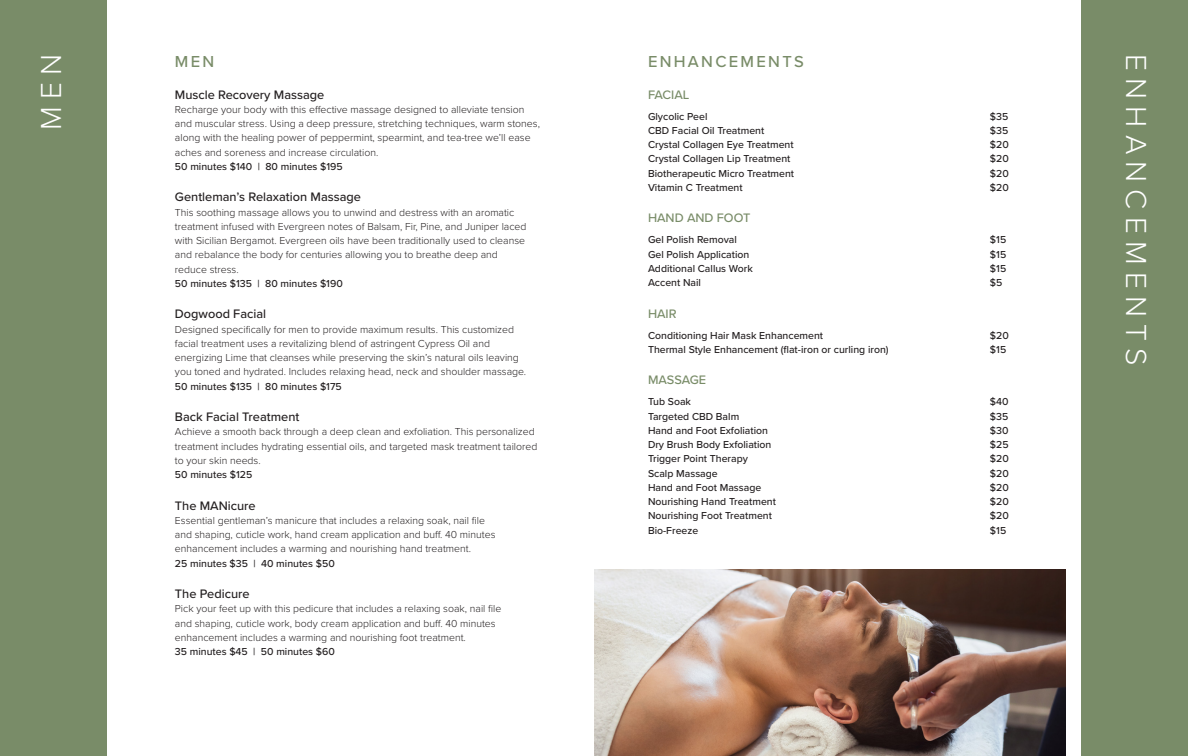
<style>
.page{position:relative;width:1188px;height:756px;background:#fff}
.page>*{position:absolute;margin:0;border:0;box-sizing:border-box;transform-origin:0 0}
.t1{font:300 30px "Proxima Nova";letter-spacing:.24em;color:#fff}
.t2{font:500 16.5px "Proxima Nova";letter-spacing:.14em;color:#798c68}
.t3{font:500 12.75px "Proxima Nova";color:#231f20}
.t4{font:500 12.75px "Proxima Nova";color:#798c68}
.t5{font:300 10.5px/14.2px "Proxima Nova";color:#231f20}
.t6{font:500 10.5px "Proxima Nova";color:#231f20}
</style>
<div class="page">
<div style="left:0;top:0;width:107px;height:756px;background:#798c68"></div>
<div style="left:1081px;top:0;width:107px;height:756px;background:#798c68"></div>
<img style="left:595px;top:569px;width:471px;height:187px">
<h1 class="t1" style="left:29px;top:130px;width:77px;rotate:-90deg">MEN</h1>
<h2 class="t2" style="left:648px;top:49px;width:157px">ENHANCEMENTS</h2>
<h2 class="t2" style="left:175px;top:49px;width:41px">MEN</h2>
<p class="t3" style="left:175px;top:85px;width:151px">Muscle Recovery Massage</p>
<p class="t5" style="left:175px;top:102px;width:367px">Recharge your body with this effective massage designed to alleviate tension and muscular stress. Using a deep pressure, stretching techniques, warm stones, along with the healing power of peppermint, spearmint, and tea-tree we’ll ease aches and soreness and increase circulation.</p>
<p class="t6" style="left:175px;top:158px;width:169px">50 minutes $140 | 80 minutes $195</p>
<p class="t3" style="left:175px;top:188px;width:188px">Gentleman’s Relaxation Massage</p>
<p class="t5" style="left:175px;top:204px;width:353px">This soothing massage allows you to unwind and destress with an aromatic treatment infused with Evergreen notes of Balsam, Fir, Pine, and Juniper laced with Sicilian Bergamot. Evergreen oils have been traditionally used to cleanse and rebalance the body for centuries allowing you to breathe deep and reduce stress.</p>
<p class="t6" style="left:175px;top:275px;width:169px">50 minutes $135 | 80 minutes $190</p>
<p class="t3" style="left:175px;top:305px;width:93px">Dogwood Facial</p>
<p class="t5" style="left:175px;top:321px;width:353px">Designed specifically for men to provide maximum results. This customized facial treatment uses a revitalizing blend of astringent Cypress Oil and energizing Lime that cleanses while preserving the skin’s natural oils leaving you toned and hydrated. Includes relaxing head, neck and shoulder massage.</p>
<p class="t6" style="left:175px;top:378px;width:168px">50 minutes $135 | 80 minutes $175</p>
<p class="t3" style="left:175px;top:407px;width:126px">Back Facial Treatment</p>
<p class="t5" style="left:175px;top:424px;width:364px">Achieve a smooth back through a deep clean and exfoliation. This personalized treatment includes hydrating essential oils, and targeted mask treatment tailored to your skin needs.</p>
<p class="t6" style="left:175px;top:467px;width:79px">50 minutes $125</p>
<p class="t3" style="left:175px;top:496px;width:82px">The MANicure</p>
<p class="t5" style="left:175px;top:513px;width:322px">Essential gentleman’s manicure that includes a relaxing soak, nail file and shaping, cuticle work, hand cream application and buff. 40 minutes enhancement includes a warming and nourishing hand treatment.</p>
<p class="t6" style="left:175px;top:555px;width:161px">25 minutes $35 | 40 minutes $50</p>
<p class="t3" style="left:175px;top:584px;width:76px">The Pedicure</p>
<p class="t5" style="left:175px;top:601px;width:328px">Pick your feet up with this pedicure that includes a relaxing soak, nail file and shaping, cuticle work, body cream application and buff. 40 minutes enhancement includes a warming and nourishing foot treatment.</p>
<p class="t6" style="left:175px;top:644px;width:161px">35 minutes $45 | 50 minutes $60</p>
<p class="t4" style="left:648px;top:85px;width:43px">FACIAL</p>
<p class="t6" style="left:648px;top:108px;width:61px">Glycolic Peel</p>
<p class="t6" style="left:990px;top:108px;width:20px">$35</p>
<p class="t6" style="left:648px;top:122px;width:118px">CBD Facial Oil Treatment</p>
<p class="t6" style="left:990px;top:122px;width:20px">$35</p>
<p class="t6" style="left:648px;top:137px;width:147px">Crystal Collagen Eye Treatment</p>
<p class="t6" style="left:990px;top:137px;width:20px">$20</p>
<p class="t6" style="left:648px;top:151px;width:144px">Crystal Collagen Lip Treatment</p>
<p class="t6" style="left:990px;top:151px;width:20px">$20</p>
<p class="t6" style="left:648px;top:165px;width:148px">Biotherapeutic Micro Treatment</p>
<p class="t6" style="left:990px;top:165px;width:20px">$20</p>
<p class="t6" style="left:648px;top:179px;width:96px">Vitamin C Treatment</p>
<p class="t6" style="left:990px;top:179px;width:20px">$20</p>
<p class="t4" style="left:648px;top:209px;width:104px">HAND AND FOOT</p>
<p class="t6" style="left:648px;top:232px;width:90px">Gel Polish Removal</p>
<p class="t6" style="left:990px;top:232px;width:18px">$15</p>
<p class="t6" style="left:648px;top:246px;width:103px">Gel Polish Application</p>
<p class="t6" style="left:990px;top:246px;width:18px">$15</p>
<p class="t6" style="left:648px;top:260px;width:106px">Additional Callus Work</p>
<p class="t6" style="left:990px;top:260px;width:18px">$15</p>
<p class="t6" style="left:648px;top:275px;width:55px">Accent Nail</p>
<p class="t6" style="left:990px;top:275px;width:14px">$5</p>
<p class="t4" style="left:648px;top:304px;width:30px">HAIR</p>
<p class="t6" style="left:648px;top:327px;width:177px">Conditioning Hair Mask Enhancement</p>
<p class="t6" style="left:990px;top:327px;width:20px">$20</p>
<p class="t6" style="left:648px;top:341px;width:242px">Thermal Style Enhancement (flat-iron or curling iron)</p>
<p class="t6" style="left:990px;top:341px;width:18px">$15</p>
<p class="t4" style="left:648px;top:371px;width:60px">MASSAGE</p>
<p class="t6" style="left:648px;top:394px;width:45px">Tub Soak</p>
<p class="t6" style="left:990px;top:394px;width:20px">$40</p>
<p class="t6" style="left:648px;top:408px;width:93px">Targeted CBD Balm</p>
<p class="t6" style="left:990px;top:408px;width:20px">$35</p>
<p class="t6" style="left:648px;top:422px;width:122px">Hand and Foot Exfoliation</p>
<p class="t6" style="left:990px;top:422px;width:20px">$30</p>
<p class="t6" style="left:648px;top:437px;width:125px">Dry Brush Body Exfoliation</p>
<p class="t6" style="left:990px;top:437px;width:20px">$25</p>
<p class="t6" style="left:648px;top:451px;width:101px">Trigger Point Therapy</p>
<p class="t6" style="left:990px;top:451px;width:20px">$20</p>
<p class="t6" style="left:648px;top:465px;width:71px">Scalp Massage</p>
<p class="t6" style="left:990px;top:465px;width:20px">$20</p>
<p class="t6" style="left:648px;top:479px;width:115px">Hand and Foot Massage</p>
<p class="t6" style="left:990px;top:479px;width:20px">$20</p>
<p class="t6" style="left:648px;top:494px;width:129px">Nourishing Hand Treatment</p>
<p class="t6" style="left:990px;top:494px;width:20px">$20</p>
<p class="t6" style="left:648px;top:508px;width:125px">Nourishing Foot Treatment</p>
<p class="t6" style="left:990px;top:508px;width:20px">$20</p>
<p class="t6" style="left:648px;top:522px;width:52px">Bio-Freeze</p>
<p class="t6" style="left:990px;top:522px;width:18px">$15</p>
<h1 class="t1" style="left:1158px;top:54px;width:313px;rotate:90deg">ENHANCEMENTS</h1>
</div>
